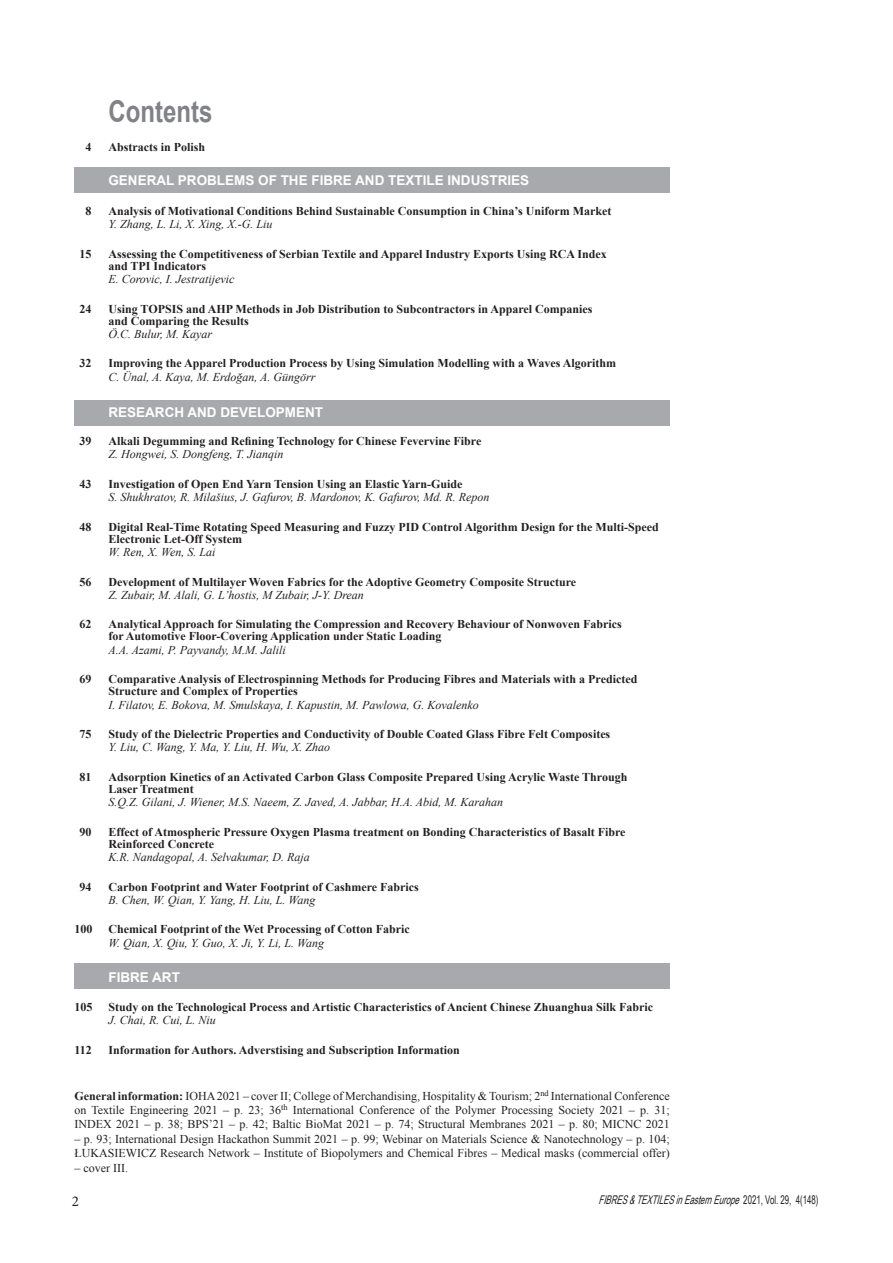
<style>
.page{position:relative;width:893px;height:1263px;background:#fff}
.page>*{position:absolute;margin:0;border:0;box-sizing:border-box;transform-origin:0 0}
.t1{font:700 30px "Arial";color:#808285;scale:.8 1}
.t2{font:15px "Minion Pro";color:#231f20}
.spis_na_apli{font:700 13.5px "Arial";color:#fff}
.spis_tytul{font:700 12px/12px "Times New Roman";color:#231f20}
.spis_autor{font:italic 12px "Times New Roman";color:#231f20}
.t3{font:12px/14.4px "Times New Roman";color:#231f20;text-align:justify}
.t4{font:italic 12px "Arial Narrow";color:#231f20;scale:.8 1}
.s1{font-weight:700}
.s2{font-style:normal}
</style>
<div class="page">
<div style="left:74px;top:963px;width:596px;height:26px;background:#a8a9ad"></div>
<div style="left:74px;top:400px;width:596px;height:26px;background:#a8a9ad"></div>
<div style="left:74px;top:168px;width:596px;height:25px;background:#a8a9ad"></div>
<p class="t1" style="left:108px;top:91px;width:131px">Contents</p>
<p class="spis_tytul" style="left:85px;top:140px;width:7px">4</p>
<p class="spis_tytul" style="left:108px;top:140px;width:98px">Abstracts in Polish</p>
<p class="spis_na_apli" style="left:108px;top:172px;width:422px">GENERAL PROBLEMS OF THE FIBRE AND TEXTILE INDUSTRIES</p>
<p class="spis_tytul" style="left:85px;top:205px;width:7px">8</p>
<p class="spis_tytul" style="left:108px;top:205px;width:504px">Analysis of Motivational Conditions Behind Sustainable Consumption in China’s Uniform Market</p>
<p class="spis_autor" style="left:108px;top:216px;width:165px">Y. Zhang, L. Li, X. Xing, X.-G. Liu</p>
<p class="spis_tytul" style="left:79px;top:247px;width:13px">15</p>
<p class="spis_tytul" style="left:108px;top:247px;width:500px">Assessing the Competitiveness of Serbian Textile and Apparel Industry Exports Using RCA Index and TPI Indicators</p>
<p class="spis_autor" style="left:108px;top:271px;width:128px">E. Corovic, I. Jestratijevic</p>
<p class="spis_tytul" style="left:79px;top:302px;width:13px">24</p>
<p class="spis_tytul" style="left:108px;top:302px;width:486px">Using TOPSIS and AHP Methods in Job Distribution to Subcontractors in Apparel Companies and Comparing the Results</p>
<p class="spis_autor" style="left:108px;top:326px;width:105px">Ö.C. Bulur, M. Kayar</p>
<p class="spis_tytul" style="left:79px;top:357px;width:13px">32</p>
<p class="spis_tytul" style="left:108px;top:357px;width:509px">Improving the Apparel Production Process by Using Simulation Modelling with a Waves Algorithm</p>
<p class="spis_autor" style="left:108px;top:368px;width:209px">C. Ünal, A. Kaya, M. Erdoğan, A. Güngörr</p>
<p class="spis_na_apli" style="left:108px;top:403px;width:216px">RESEARCH AND DEVELOPMENT</p>
<p class="spis_tytul" style="left:79px;top:435px;width:13px">39</p>
<p class="spis_tytul" style="left:108px;top:435px;width:374px">Alkali Degumming and Refining Technology for Chinese Fevervine Fibre</p>
<p class="spis_autor" style="left:108px;top:446px;width:177px">Z. Hongwei, S. Dongfeng, T. Jianqin</p>
<p class="spis_tytul" style="left:79px;top:478px;width:13px">43</p>
<p class="spis_tytul" style="left:108px;top:478px;width:356px">Investigation of Open End Yarn Tension Using an Elastic Yarn-Guide</p>
<p class="spis_autor" style="left:108px;top:489px;width:383px">S. Shukhratov, R. Milašius, J. Gafurov, B. Mardonov, K. Gafurov, Md. R. Repon</p>
<p class="spis_tytul" style="left:79px;top:520px;width:13px">48</p>
<p class="spis_tytul" style="left:108px;top:520px;width:552px">Digital Real-Time Rotating Speed Measuring and Fuzzy PID Control Algorithm Design for the Multi-Speed<br>Electronic Let-Off System</p>
<p class="spis_autor" style="left:108px;top:544px;width:109px">W. Ren, X. Wen, S. Lai</p>
<p class="spis_tytul" style="left:79px;top:575px;width:13px">56</p>
<p class="spis_tytul" style="left:108px;top:575px;width:469px">Development of Multilayer Woven Fabrics for the Adoptive Geometry Composite Structure</p>
<p class="spis_autor" style="left:108px;top:587px;width:257px">Z. Zubair, M. Alali, G. L’hostis, M Zubair, J-Y. Drean</p>
<p class="spis_tytul" style="left:79px;top:618px;width:13px">62</p>
<p class="spis_tytul" style="left:108px;top:618px;width:515px">Analytical Approach for Simulating the Compression and Recovery Behaviour of Nonwoven Fabrics for Automotive Floor-Covering Application under Static Loading</p>
<p class="spis_autor" style="left:108px;top:641px;width:179px">A.A. Azami, P. Payvandy, M.M. Jalili</p>
<p class="spis_tytul" style="left:79px;top:673px;width:13px">69</p>
<p class="spis_tytul" style="left:108px;top:673px;width:530px">Comparative Analysis of Electrospinning Methods for Producing Fibres and Materials with a Predicted<br>Structure and Complex of Properties</p>
<p class="spis_autor" style="left:108px;top:696px;width:372px">I. Filatov, E. Bokova, M. Smulskaya, I. Kapustin, M. Pawlowa, G. Kovalenko</p>
<p class="spis_tytul" style="left:79px;top:728px;width:13px">75</p>
<p class="spis_tytul" style="left:108px;top:728px;width:503px">Study of the Dielectric Properties and Conductivity of Double Coated Glass Fibre Felt Composites</p>
<p class="spis_autor" style="left:108px;top:739px;width:223px">Y. Liu, C. Wang, Y. Ma, Y. Liu, H. Wu, X. Zhao</p>
<p class="spis_tytul" style="left:79px;top:771px;width:13px">81</p>
<p class="spis_tytul" style="left:108px;top:771px;width:520px">Adsorption Kinetics of an Activated Carbon Glass Composite Prepared Using Acrylic Waste Through<br>Laser Treatment</p>
<p class="spis_autor" style="left:108px;top:794px;width:396px">S.Q.Z. Gilani, J. Wiener, M.S. Naeem, Z. Javed, A. Jabbar, H.A. Abid, M. Karahan</p>
<p class="spis_tytul" style="left:79px;top:825px;width:13px">90</p>
<p class="spis_tytul" style="left:108px;top:825px;width:519px">Effect of Atmospheric Pressure Oxygen Plasma treatment on Bonding Characteristics of Basalt Fibre<br>Reinforced Concrete</p>
<p class="spis_autor" style="left:108px;top:849px;width:203px">K.R. Nandagopal, A. Selvakumar, D. Raja</p>
<p class="spis_tytul" style="left:79px;top:880px;width:13px">94</p>
<p class="spis_tytul" style="left:108px;top:880px;width:312px">Carbon Footprint and Water Footprint of Cashmere Fabrics</p>
<p class="spis_autor" style="left:108px;top:892px;width:208px">B. Chen, W. Qian, Y. Yang, H. Liu, L. Wang</p>
<p class="spis_tytul" style="left:74px;top:923px;width:19px">100</p>
<p class="spis_tytul" style="left:108px;top:923px;width:303px">Chemical Footprint of the Wet Processing of Cotton Fabric</p>
<p class="spis_autor" style="left:108px;top:934px;width:217px">W. Qian, X. Qiu, Y. Guo, X. Ji, Y. Li, L. Wang</p>
<p class="spis_na_apli" style="left:108px;top:968px;width:73px">FIBRE ART</p>
<p class="spis_tytul" style="left:74px;top:1001px;width:19px">105</p>
<p class="spis_tytul" style="left:108px;top:1001px;width:546px">Study on the Technological Process and Artistic Characteristics of Ancient Chinese Zhuanghua Silk Fabric</p>
<p class="spis_autor" style="left:108px;top:1012px;width:109px">J. Chai, R. Cui, L. Niu</p>
<p class="spis_tytul" style="left:74px;top:1043px;width:19px">112</p>
<p class="spis_tytul" style="left:108px;top:1043px;width:353px">Information for Authors. Adverstising and Subscription Information</p>
<p class="t3" style="left:74px;top:1088px;width:597px"><span class="s1">General information:</span> IOHA 2021 – cover II; College of Merchandising, Hospitality &amp; Tourism; 2<sup>nd</sup> International Conference on Textile Engineering 2021 – p. 23; 36<sup>th</sup> International Conference of the Polymer Processing Society 2021 – p. 31; INDEX 2021 – p. 38; BPS’21 – p. 42; Baltic BioMat 2021 – p. 74; Structural Membranes 2021 – p. 80; MICNC 2021</p>
<p class="t3" style="left:74px;top:1131px;width:597px">– p. 93; International Design Hackathon Summit 2021 – p. 99; Webinar on Materials Science &amp; Nanotechnology – p. 104;<br>ŁUKASIEWICZ Research Network – Institute of Biopolymers and Chemical Fibres – Medical masks (commercial offer)</p>
<p class="t3" style="left:74px;top:1160px;width:55px">– cover III.</p>
<p class="t2" style="left:72px;top:1191px;width:9px">2</p>
<p class="t4" style="left:599px;top:1191px;width:276px">FIBRES&amp;TEXTILESinEasternEurope<span class="s2">2 0 2 1 , V o l . 2 9 , 4 ( 1 4 8 )</span></p>
</div>
